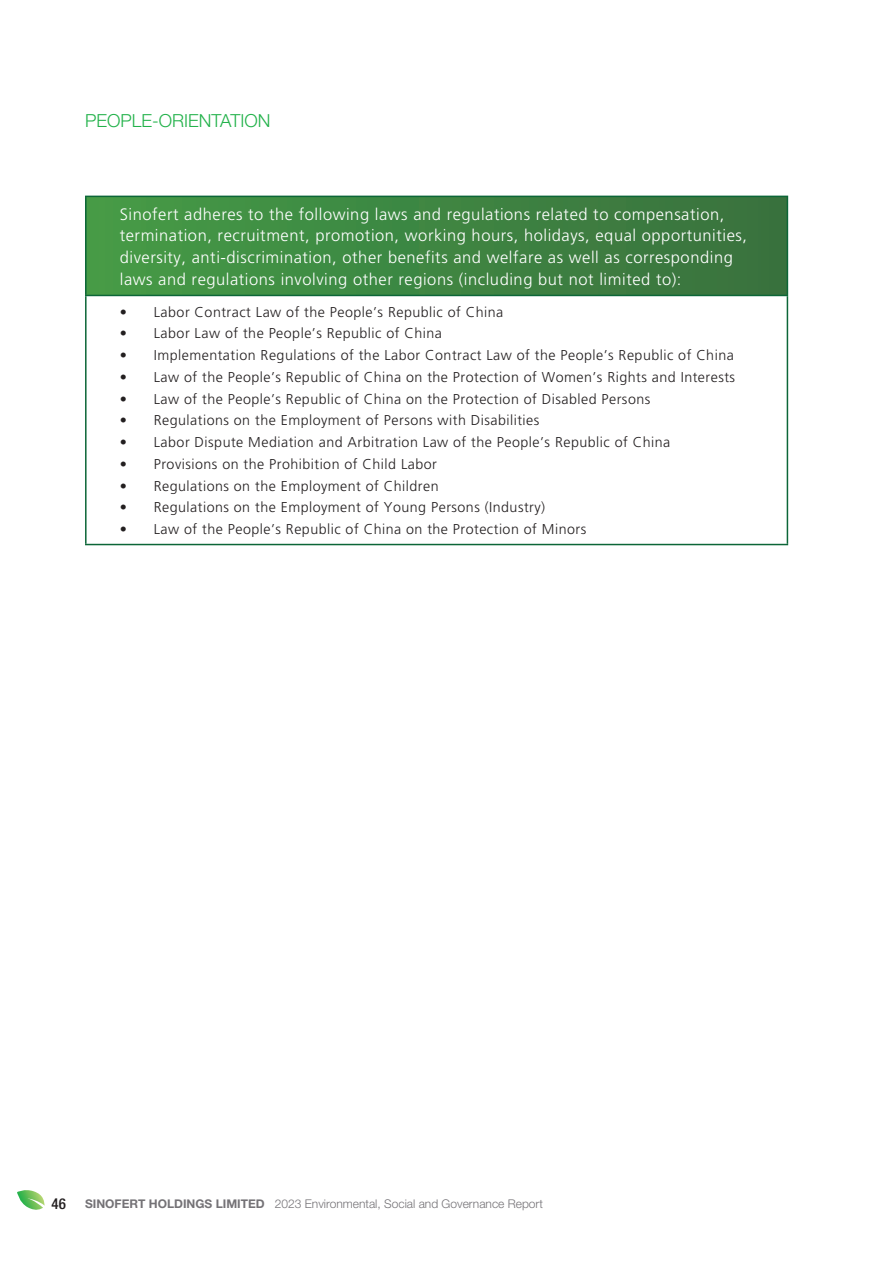
<style>
.page{position:relative;width:893px;height:1263px;background:#fff}
.page>*{position:absolute;margin:0;border:0;box-sizing:border-box;transform-origin:0 0}
.t1{font:300 18px "Helvetica Neue LT Std";color:#23b24b}
.t2{font:300 16.5px/21.8px "Frutiger LT Std";letter-spacing:.035em;color:#fff}
.t3{font:500 condensed 15px "Helvetica Neue LT Std";color:#231f20}
.t4{font:300 14.25px "Frutiger LT Std";letter-spacing:.035em;color:#231f20}
.t5{font:300 12px "Helvetica Neue LT Std";color:#747276}
.s1{font-weight:700}
</style>
<div class="page">
<svg style="left:17px;top:1190px;width:28px;height:20px"></svg>
<div style="left:86px;top:196px;width:701px;height:99px;background:linear-gradient(to right,#459b47,#39713d)"></div>
<hr style="left:85px;top:196px;width:703px;height:1px;background:#0c6638">
<hr style="left:85px;top:197px;width:2px;height:98px;background:#0c6638">
<hr style="left:787px;top:197px;width:1px;height:98px;background:#0c6638">
<hr style="left:85px;top:295px;width:703px;height:1px;background:#0c6638">
<hr style="left:85px;top:296px;width:2px;height:248px;background:#0c6638">
<hr style="left:787px;top:296px;width:1px;height:248px;background:#0c6638">
<hr style="left:85px;top:544px;width:703px;height:1px;background:#0c6638">
<p class="t1" style="left:85px;top:109px;width:187px">PEOPLE-ORIENTATION</p>
<p class="t2" style="left:120px;top:203px;width:629px">Sinofert adheres to the following laws and regulations related to compensation, termination, recruitment, promotion, working hours, holidays, equal opportunities, diversity, anti-discrimination, other benefits and welfare as well as corresponding laws and regulations involving other regions (including but not limited to):</p>
<p class="t4" style="left:120px;top:304px;width:385px">• Labor Contract Law of the People’s Republic of China</p>
<p class="t4" style="left:120px;top:325px;width:324px">• Labor Law of the People’s Republic of China</p>
<p class="t4" style="left:120px;top:347px;width:616px">• Implementation Regulations of the Labor Contract Law of the People’s Republic of China</p>
<p class="t4" style="left:120px;top:369px;width:617px">• Law of the People’s Republic of China on the Protection of Women’s Rights and Interests</p>
<p class="t4" style="left:120px;top:391px;width:532px">• Law of the People’s Republic of China on the Protection of Disabled Persons</p>
<p class="t4" style="left:120px;top:412px;width:421px">• Regulations on the Employment of Persons with Disabilities</p>
<p class="t4" style="left:120px;top:434px;width:552px">• Labor Dispute Mediation and Arbitration Law of the People’s Republic of China</p>
<p class="t4" style="left:120px;top:456px;width:319px">• Provisions on the Prohibition of Child Labor</p>
<p class="t4" style="left:120px;top:478px;width:320px">• Regulations on the Employment of Children</p>
<p class="t4" style="left:120px;top:499px;width:427px">• Regulations on the Employment of Young Persons (Industry)</p>
<p class="t4" style="left:120px;top:521px;width:468px">• Law of the People’s Republic of China on the Protection of Minors</p>
<p class="t3" style="left:52px;top:1194px;width:16px">46</p>
<p class="t5" style="left:85px;top:1196px;width:459px"><span class="s1">SINOFERT HOLDINGS LIMITED</span> 2023 Environmental, Social and Governance Report</p>
</div>
